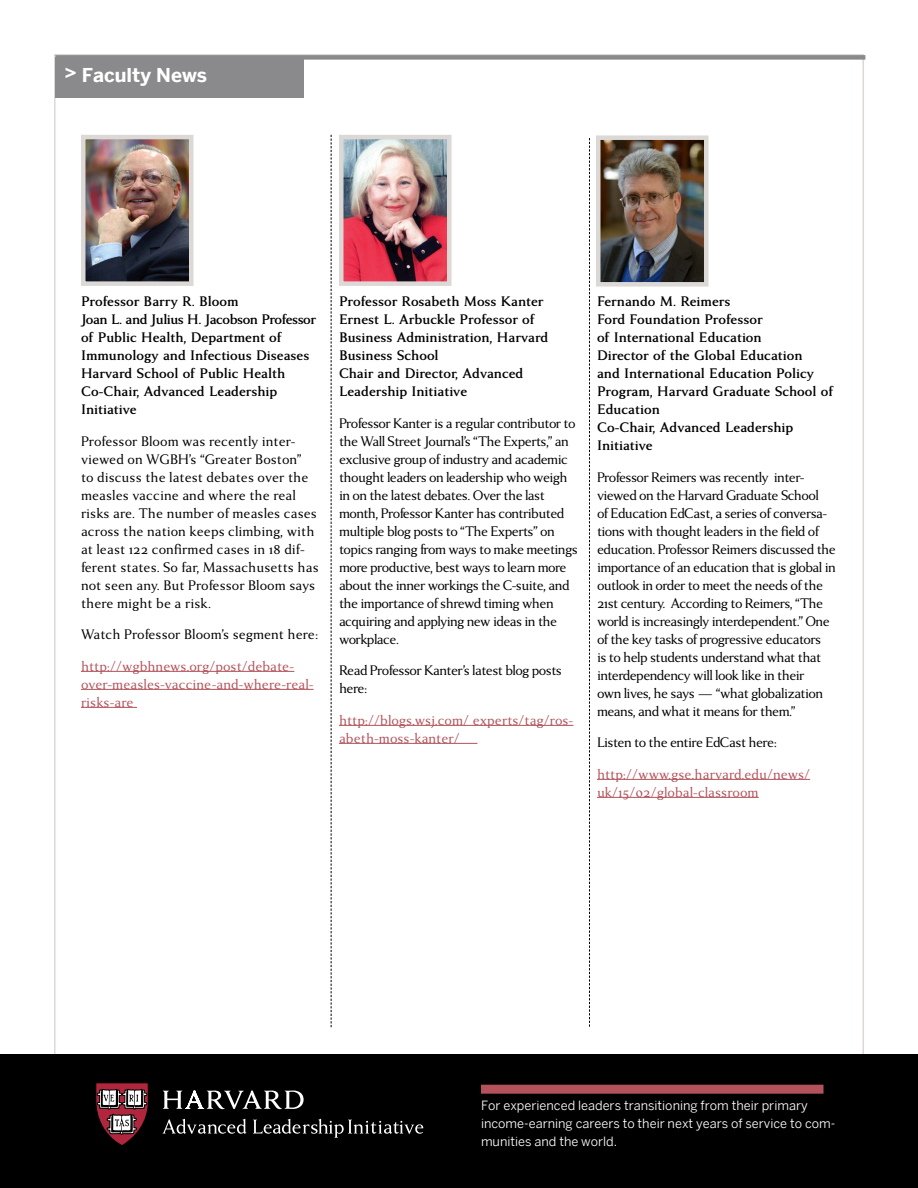
<style>
.page{position:relative;width:918px;height:1188px;background:#fff}
.page>*{position:absolute;margin:0;border:0;box-sizing:border-box;transform-origin:0 0}
.t1{font:700 19.2px "Benton Sans";color:#fff}
.t2{font:15px/18px "Anziano Pro";letter-spacing:-.04em;color:#000}
.t3{font:700 15px/18px "Anziano Pro";color:#000}
.t4{font:15px/18px "Anziano Pro";color:#000}
.t5{font:15px/18px "Anziano Pro";color:#b3525a}
.t6{font:12.75px/18px "Benton Sans";color:#fff}
</style>
<div class="page">
<svg style="left:589px;top:138px;width:1px;height:889px"></svg>
<div style="left:0;top:1054px;width:918px;height:134px;background:#000"></div>
<div style="left:481px;top:1085px;width:343px;height:9px;background:#b3525a"></div>
<svg style="left:163px;top:1119px;width:83px;height:15px"></svg>
<svg style="left:253px;top:1119px;width:170px;height:19px"></svg>
<svg style="left:163px;top:1091px;width:141px;height:18px"></svg>
<svg style="left:96px;top:1083px;width:53px;height:62px"></svg>
<div style="left:55px;top:55px;width:810px;height:5px;background:#8a8a8d"></div>
<div style="left:55px;top:57px;width:249px;height:41px;background:#8a8a8d"></div>
<img style="left:601px;top:140px;width:103px;height:142px">
<div style="left:596px;top:135px;width:113px;height:152px;border:4px solid #dbd8d6"></div>
<img style="left:86px;top:140px;width:103px;height:141px">
<div style="left:81px;top:135px;width:113px;height:151px;border:4px solid #dbd8d6"></div>
<img style="left:344px;top:140px;width:103px;height:141px">
<div style="left:339px;top:135px;width:113px;height:151px;border:4px solid #dbd8d6"></div>
<hr style="left:81px;top:671px;width:213px;height:1px;background:#b3525a">
<hr style="left:81px;top:689px;width:233px;height:1px;background:#b3525a">
<hr style="left:81px;top:707px;width:56px;height:1px;background:#b3525a">
<hr style="left:339px;top:725px;width:234px;height:1px;background:#b3525a">
<hr style="left:339px;top:743px;width:138px;height:1px;background:#b3525a">
<hr style="left:597px;top:779px;width:213px;height:1px;background:#b3525a">
<hr style="left:597px;top:797px;width:162px;height:1px;background:#b3525a">
<svg style="left:331px;top:135px;width:1px;height:892px"></svg>
<p class="t1" style="left:64px;top:63px;width:144px">&gt; Faculty News</p>
<p class="t3" style="left:81px;top:293px;width:237px">Professor Barry R. Bloom<br>Joan L. and Julius H. Jacobson Professor of Public Health, Department of<br>Immunology and Infectious Diseases<br>Harvard School of Public Health<br>Co-Chair, Advanced Leadership<br>Initiative</p>
<p class="t4" style="left:81px;top:432px;width:239px">Professor Bloom was recently inter&shy;viewed on WGBH’s “Greater Boston”<br>to discuss the latest debates over the measles vaccine and where the real risks are. The number of measles cases across the nation keeps climbing, with at least 122 confirmed cases in 18 dif&shy;ferent states. So far, Massachusetts has not seen any. But Professor Bloom says there might be a risk.</p>
<p class="t4" style="left:81px;top:626px;width:239px">Watch Professor Bloom’s segment here:</p>
<p class="t5" style="left:81px;top:657px;width:234px">http://wgbhnews.org/post/debate&shy;over-measles-vaccine-and-where-real&shy;risks-are</p>
<p class="t3" style="left:339px;top:293px;width:211px">Professor Rosabeth Moss Kanter<br>Ernest L. Arbuckle Professor of<br>Business Administration, Harvard<br>Business School<br>Chair and Director, Advanced<br>Leadership Initiative</p>
<p class="t2" style="left:339px;top:414px;width:240px">Professor Kanter is a regular contributor to the Wall Street Journal’s “The Experts,” an exclusive group of industry and academic thought leaders on leadership who weigh in on the latest debates. Over the last month, Professor Kanter has contributed multiple blog posts to “The Experts” on topics ranging from ways to make meetings more productive, best ways to learn more about the inner workings the C-suite, and the importance of shrewd timing when acquiring and applying new ideas in the workplace.</p>
<p class="t2" style="left:339px;top:662px;width:225px">Read Professor Kanter’s latest blog posts here:</p>
<p class="t5" style="left:339px;top:711px;width:236px">http://blogs.wsj.com/ experts/tag/ros&shy;abeth-moss-kanter/</p>
<p class="t3" style="left:597px;top:293px;width:238px">Fernando M. Reimers<br>Ford Foundation Professor<br>of International Education<br>Director of the Global Education<br>and International Education Policy<br>Program, Harvard Graduate School of<br>Education<br>Co-Chair, Advanced Leadership<br>Initiative</p>
<p class="t2" style="left:597px;top:468px;width:240px">Professor Reimers was recently inter&shy;viewed on the Harvard Graduate School<br>of Education EdCast, a series of conversa&shy;tions with thought leaders in the field of education. Professor Reimers discussed the importance of an education that is global in outlook in order to meet the needs of the 21st century. According to Reimers, “The world is increasingly interdependent.” One of the key tasks of progressive educators<br>is to help students understand what that interdependency will look like in their<br>own lives, he says — “what globalization means, and what it means for them.”</p>
<p class="t2" style="left:597px;top:734px;width:182px">Listen to the entire EdCast here:</p>
<p class="t5" style="left:597px;top:765px;width:215px">http://www.gse.harvard.edu/news/ uk/15/02/global-classroom</p>
<p class="t6" style="left:481px;top:1097px;width:356px">For experienced leaders transitioning from their primary income-earning careers to their next years of service to com&shy;munities and the world.</p>
<p class="t6" style="left:481px;top:1133px;width:163px">communities and the world.</p>
</div>
